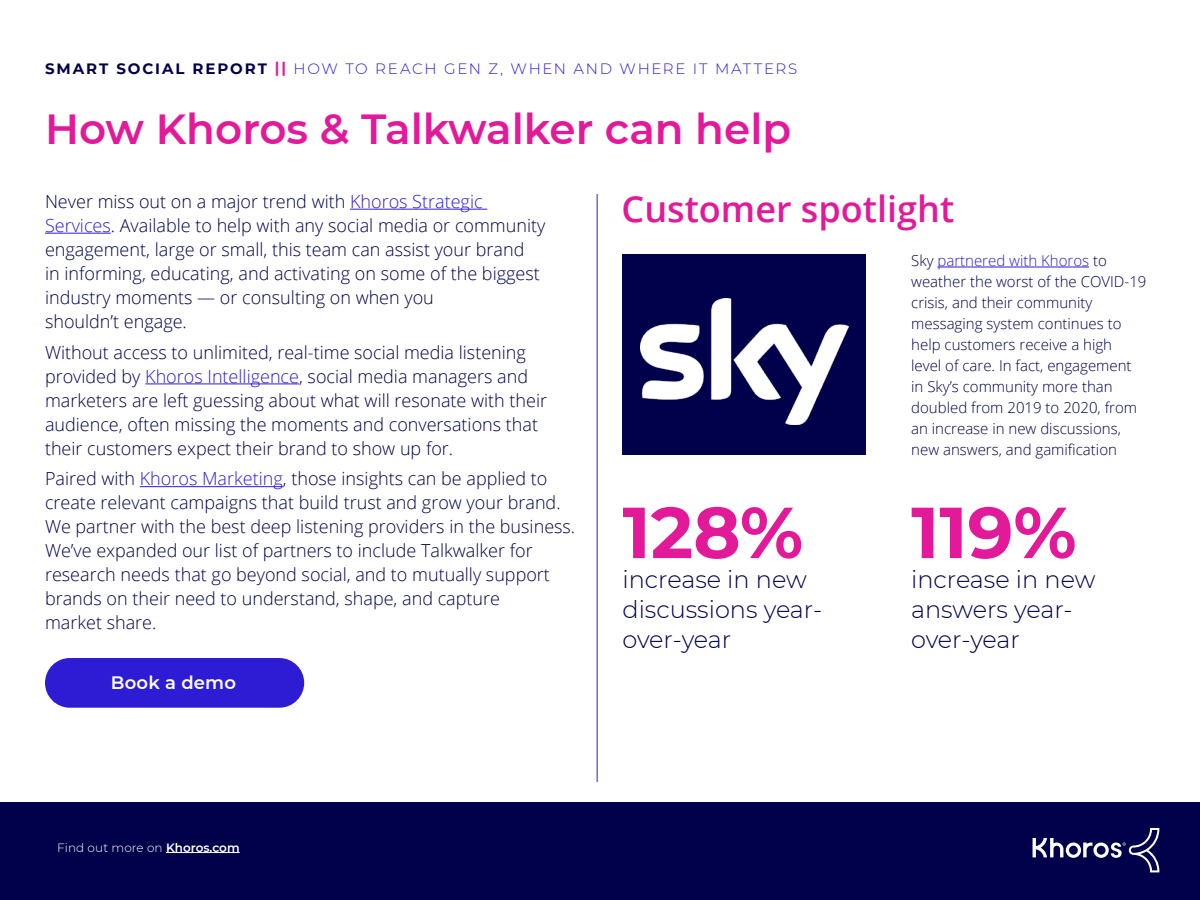
<style>
.page{position:relative;width:1200px;height:900px;background:#fff}
.page>*{position:absolute;margin:0;border:0;box-sizing:border-box;transform-origin:0 0}
.t1{font:700 72px "Montserrat";color:#e21a9a}
.t2{font:600 42px "Montserrat";color:#e21a9a}
.t3{font:600 36px "Open Sans";color:#e21a9a}
.t4{font:300 24px/30px "Montserrat";color:#00004b}
.t5{font:300 18px/24px "Open Sans";color:#00004b}
.t6{font:600 18px "Montserrat";letter-spacing:.01em;color:#fff}
.t7{font:300 15px/21px "Open Sans";color:#00004b}
.t8{font:300 15px "Montserrat";letter-spacing:.11em;color:#2e1cd4}
.t9{font:300 12px "Montserrat";letter-spacing:.01em;color:#fff}
.s1{font-weight:700;color:#00004b}
.s2{font-weight:700;color:#e21a9a}
.s3{color:#2e1cd4}
.s4{font-weight:600}
</style>
<div class="page">
<div style="left:0;top:803px;width:1200px;height:97px;background:#00004b"></div>
<svg style="left:1033px;top:828px;width:126px;height:44px"></svg>
<hr style="left:166px;top:852px;width:74px;height:1px;background:#fff">
<div style="left:622px;top:254px;width:244px;height:201px;background:#00004b"></div>
<img style="left:640px;top:298px;width:208px;height:126px">
<hr style="left:350px;top:209px;width:137px;height:1px;background:#2e1cd4">
<hr style="left:45px;top:233px;width:66px;height:1px;background:#2e1cd4">
<hr style="left:145px;top:383px;width:154px;height:1px;background:#2e1cd4">
<hr style="left:140px;top:486px;width:143px;height:1px;background:#2e1cd4">
<hr style="left:937px;top:267px;width:152px;height:1px;background:#2e1cd4">
<div style="left:45px;top:658px;width:259px;height:50px;background:#2e1cd4;border-radius:25px"></div>
<hr style="left:597px;top:194px;width:1px;height:588px;background:#2e1cd4">
<p class="t8" style="left:45px;top:59px;width:754px"><span class="s1">SMART SOCIAL REPORT</span> <span class="s2">||</span> HOW TO REACH GEN Z, WHEN AND WHERE IT MATTERS</p>
<h2 class="t2" style="left:45px;top:100px;width:748px">How Khoros &amp; Talkwalker can help</h2>
<p class="t5" style="left:45px;top:189px;width:502px">Never miss out on a major trend with <span class="s3">Khoros Strategic Services</span>. Available to help with any social media or community engagement, large or small, this team can assist your brand<br>in informing, educating, and activating on some of the biggest industry moments — or consulting on when you<br>shouldn’t engage.</p>
<p class="t5" style="left:45px;top:340px;width:504px">Without access to unlimited, real-time social media listening provided by <span class="s3">Khoros Intelligence</span>, social media managers and marketers are left guessing about what will resonate with their audience, often missing the moments and conversations that their customers expect their brand to show up for.</p>
<p class="t5" style="left:45px;top:466px;width:532px">Paired with <span class="s3">Khoros Marketing</span>, those insights can be applied to create relevant campaigns that build trust and grow your brand.<br>We partner with the best deep listening providers in the business.<br>We’ve expanded our list of partners to include Talkwalker for research needs that go beyond social, and to mutually support brands on their need to understand, shape, and capture<br>market share.</p>
<p class="t6" style="left:111px;top:670px;width:127px">Book a demo</p>
<h3 class="t3" style="left:622px;top:184px;width:334px">Customer spotlight</h3>
<h1 class="t1" style="left:622px;top:481px;width:182px">128%</h1>
<h3 class="t4" style="left:622px;top:564px;width:201px">increase in new discussions year&shy;over-year</h3>
<p class="t7" style="left:911px;top:250px;width:237px">Sky <span class="s3">partnered with Khoros</span> to weather the worst of the COVID-19 crisis, and their community messaging system continues to help customers receive a high<br>level of care. In fact, engagement in Sky’s community more than doubled from 2019 to 2020, from an increase in new discussions, new answers, and gamification</p>
<h1 class="t1" style="left:911px;top:481px;width:167px">119%</h1>
<h3 class="t4" style="left:911px;top:564px;width:186px">increase in new answers year&shy;over-year</h3>
<p class="t9" style="left:57px;top:839px;width:184px">Find out more on <span class="s4">Khoros.com</span></p>
</div>
